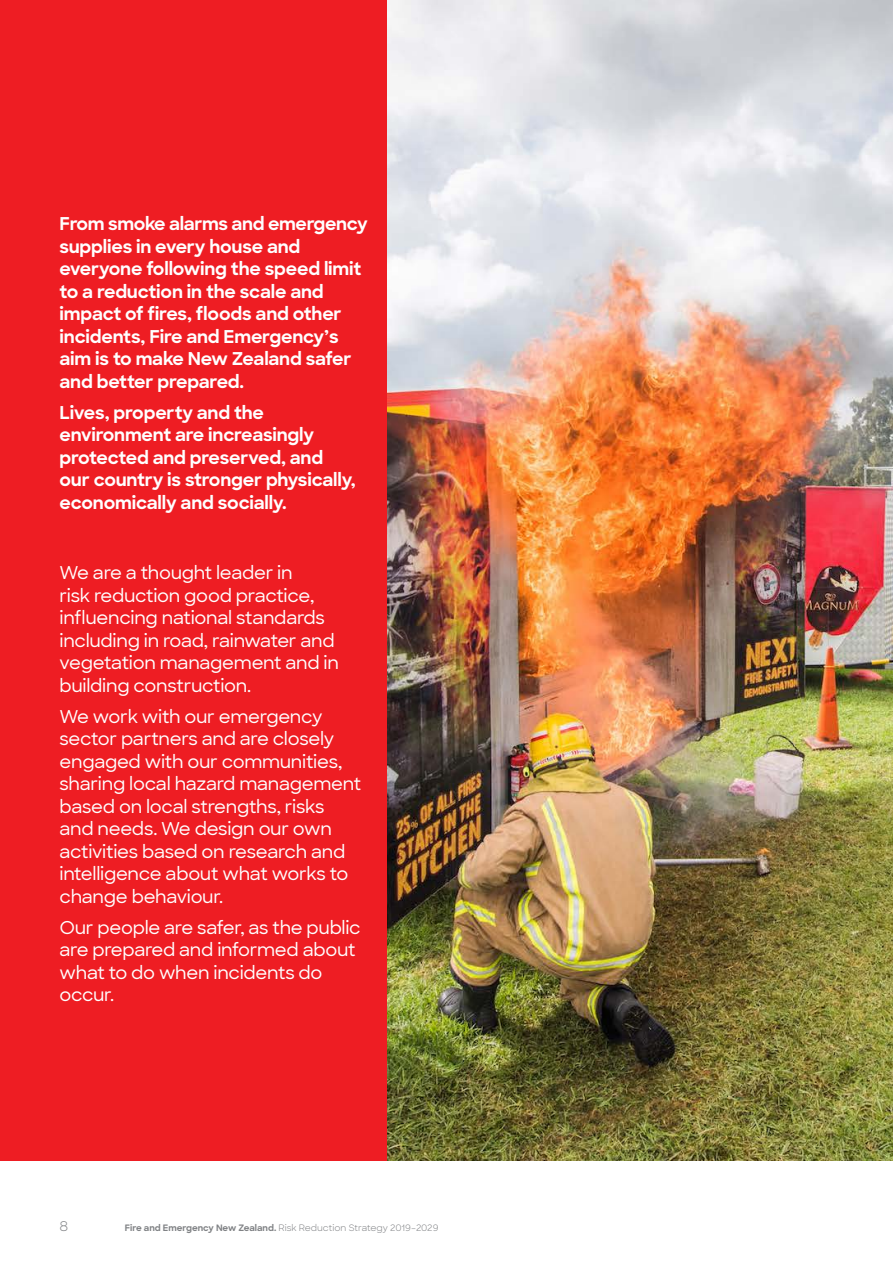
<style>
.page{position:relative;width:893px;height:1263px;background:#fff}
.page>*{position:absolute;margin:0;border:0;box-sizing:border-box;transform-origin:0 0}
.Body{font:500 18px/22.5px "Sharp Sans";letter-spacing:-.015em;color:#fff}
.Body-2{font:700 18px/22.5px "Sharp Sans";letter-spacing:-.01em;color:#fff}
.t1{font:13.5px "Sharp Sans";color:#808285}
.t2{font:9px "Sharp Sans";color:#808285}
.s1{font-weight:700}
</style>
<div class="page">
<div style="left:0;top:0;width:389px;height:1161px;background:#ee1d23"></div>
<img style="left:388px;top:0;width:505px;height:1161px">
<p class="Body-2" style="left:60px;top:212px;width:310px">From smoke alarms and emergency supplies in every house and everyone following the speed limit to a reduction in the scale and impact of fires, floods and other incidents, Fire and Emergency’s aim is to make New Zealand safer and better prepared.</p>
<p class="Body-2" style="left:60px;top:400px;width:298px">Lives, property and the environment are increasingly protected and preserved, and our country is stronger physically, economically and socially.</p>
<p class="Body" style="left:60px;top:560px;width:281px">We are a thought leader in<br>risk reduction good practice, influencing national standards including in road, rainwater and vegetation management and in building construction.</p>
<p class="Body" style="left:60px;top:704px;width:303px">We work with our emergency sector partners and are closely engaged with our communities, sharing local hazard management based on local strengths, risks and needs. We design our own activities based on research and intelligence about what works to change behaviour.</p>
<p class="Body" style="left:60px;top:915px;width:303px">Our people are safer, as the public are prepared and informed about what to do when incidents do occur.</p>
<p class="t1" style="left:60px;top:1215px;width:10px">8</p>
<p class="t2" style="left:125px;top:1221px;width:315px"><span class="s1">Fire and Emergency New Zealand.</span> Risk Reduction Strategy 2019–2029</p>
</div>
